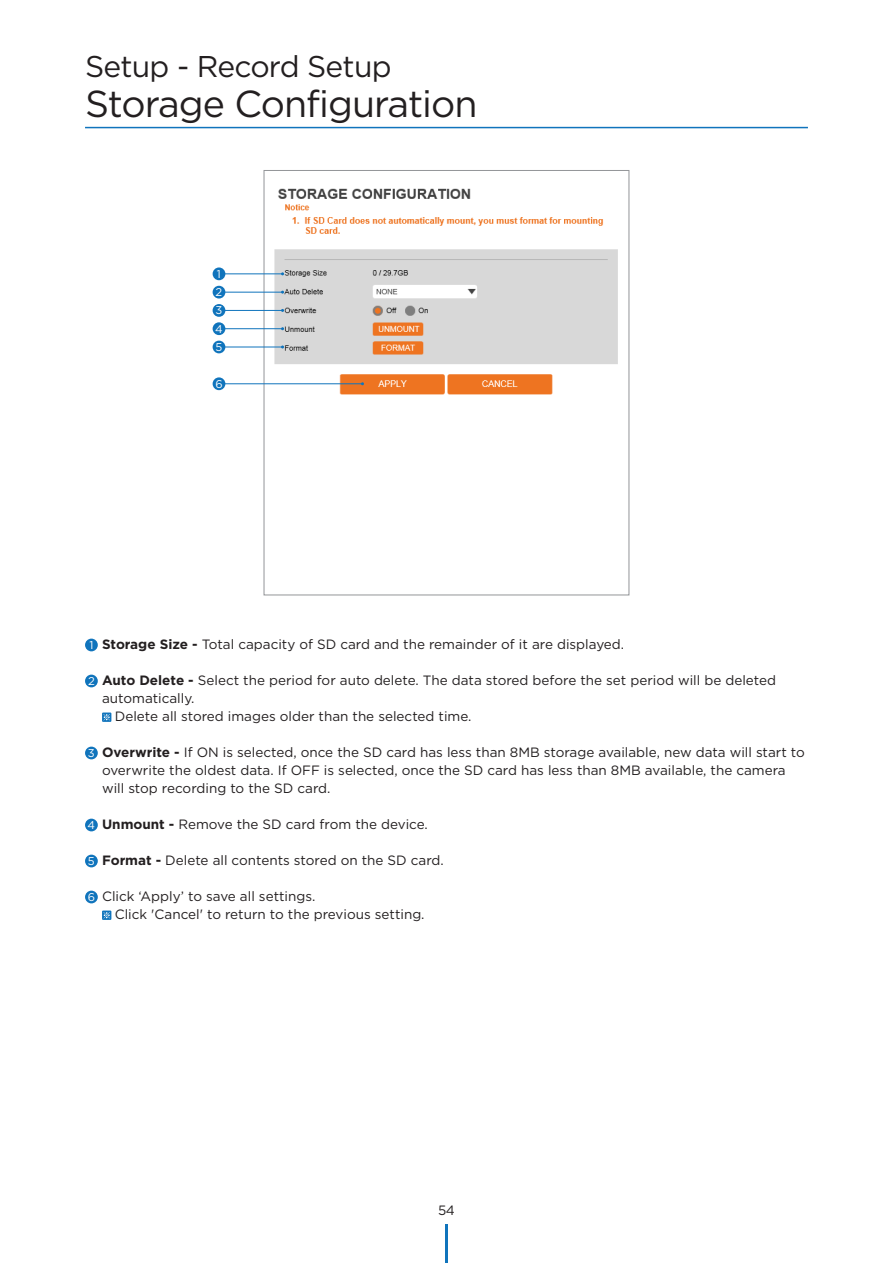
<style>
.page{position:relative;width:893px;height:1263px;background:#fff}
.page>*{position:absolute;margin:0;border:0;box-sizing:border-box;transform-origin:0 0}
.t1{font:37.5px "Gotham";letter-spacing:-.025em;color:#231f20}
.t2{font:30px "Gotham";letter-spacing:-.025em;color:#231f20}
.t3{font:13.5px/18px "Gotham";color:#231f20}
.t4{font:11.25px "Gotham";color:#fff}
.s1{font-weight:700}
</style>
<div class="page">
<hr style="left:85px;top:127px;width:723px;height:1px;background:#1074bc">
<hr style="left:445px;top:1225px;width:3px;height:38px;background:#1074bc">
<img style="left:266px;top:188px;width:352px;height:207px">
<div style="left:264px;top:170px;width:365px;height:425px;border:1px solid #939598"></div>
<hr style="left:219px;top:273px;width:64px;height:1px;background:#1074bc">
<div style="left:213px;top:267px;width:12px;height:13px;background:#1074bc;border-radius:50%"></div>
<hr style="left:219px;top:292px;width:64px;height:1px;background:#1074bc">
<div style="left:213px;top:286px;width:12px;height:12px;background:#1074bc;border-radius:50%"></div>
<hr style="left:219px;top:310px;width:64px;height:1px;background:#1074bc">
<div style="left:213px;top:304px;width:12px;height:13px;background:#1074bc;border-radius:50%"></div>
<hr style="left:219px;top:328px;width:64px;height:1px;background:#1074bc">
<div style="left:213px;top:322px;width:12px;height:13px;background:#1074bc;border-radius:50%"></div>
<hr style="left:219px;top:347px;width:64px;height:1px;background:#1074bc">
<div style="left:213px;top:341px;width:12px;height:12px;background:#1074bc;border-radius:50%"></div>
<hr style="left:219px;top:383px;width:143px;height:1px;background:#1074bc">
<div style="left:213px;top:377px;width:12px;height:13px;background:#1074bc;border-radius:50%"></div>
<div style="left:85px;top:639px;width:13px;height:12px;background:#1074bc;border-radius:50%"></div>
<div style="left:85px;top:675px;width:13px;height:12px;background:#1074bc;border-radius:50%"></div>
<svg style="left:102px;top:712px;width:9px;height:10px"></svg>
<svg style="left:103px;top:714px;width:7px;height:6px"></svg>
<div style="left:85px;top:747px;width:13px;height:12px;background:#1074bc;border-radius:50%"></div>
<div style="left:85px;top:819px;width:13px;height:12px;background:#1074bc;border-radius:50%"></div>
<div style="left:85px;top:855px;width:13px;height:12px;background:#1074bc;border-radius:50%"></div>
<div style="left:85px;top:891px;width:13px;height:12px;background:#1074bc;border-radius:50%"></div>
<svg style="left:102px;top:910px;width:9px;height:10px"></svg>
<svg style="left:103px;top:912px;width:7px;height:6px"></svg>
<p class="t2" style="left:85px;top:47px;width:308px">Setup - Record Setup</p>
<p class="t1" style="left:85px;top:80px;width:394px">Storage Configuration</p>
<p class="t4" style="left:217px;top:267px;width:6px">1</p>
<p class="t4" style="left:216px;top:285px;width:8px">2</p>
<p class="t4" style="left:216px;top:303px;width:8px">3</p>
<p class="t4" style="left:215px;top:321px;width:9px">4</p>
<p class="t4" style="left:216px;top:340px;width:8px">5</p>
<p class="t4" style="left:215px;top:376px;width:9px">6</p>
<p class="t4" style="left:89px;top:638px;width:6px">1</p>
<p class="t3" style="left:102px;top:635px;width:524px"><span class="s1">Storage Size -</span> Total capacity of SD card and the remainder of it are displayed.</p>
<p class="t4" style="left:88px;top:674px;width:8px">2</p>
<p class="t3" style="left:102px;top:671px;width:676px"><span class="s1">Auto Delete -</span> Select the period for auto delete. The data stored before the set period will be deleted automatically.</p>
<p class="t3" style="left:115px;top:707px;width:358px">Delete all stored images older than the selected time.</p>
<p class="t4" style="left:88px;top:746px;width:8px">3</p>
<p class="t3" style="left:102px;top:743px;width:704px"><span class="s1">Overwrite -</span> If ON is selected, once the SD card has less than 8MB storage available, new data will start to overwrite the oldest data. If OFF is selected, once the SD card has less than 8MB available, the camera will stop recording to the SD card.</p>
<p class="t4" style="left:88px;top:818px;width:9px">4</p>
<p class="t3" style="left:102px;top:815px;width:327px"><span class="s1">Unmount -</span> Remove the SD card from the device.</p>
<p class="t4" style="left:88px;top:854px;width:8px">5</p>
<p class="t3" style="left:102px;top:851px;width:343px"><span class="s1">Format -</span> Delete all contents stored on the SD card.</p>
<p class="t4" style="left:88px;top:890px;width:9px">6</p>
<p class="t3" style="left:102px;top:887px;width:215px">Click ‘Apply’ to save all settings.</p>
<p class="t3" style="left:115px;top:905px;width:311px">Click 'Cancel' to return to the previous setting.</p>
<p class="t3" style="left:438px;top:1201px;width:18px">54</p>
</div>
